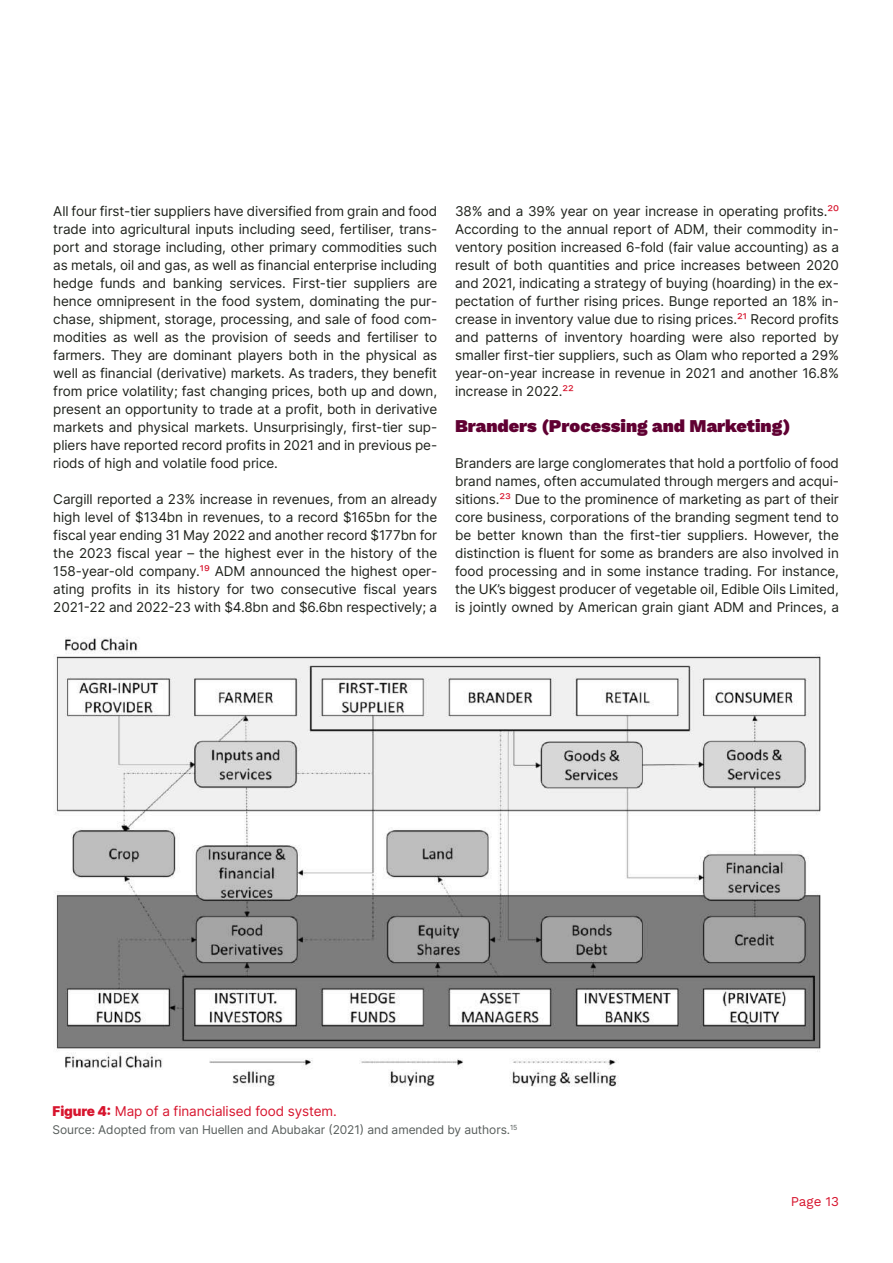
<style>
.page{position:relative;width:893px;height:1263px;background:#fff}
.page>*{position:absolute;margin:0;border:0;box-sizing:border-box;transform-origin:0 0}
.t1{font:900 18px "Work Sans";color:#600032}
.t2{font:13.5px/18px "Inter";letter-spacing:-.01em;color:#1f221c;text-align:justify}
.t3{font:13.5px "Inter";letter-spacing:-.01em;color:#d7152e}
.t4{font:13.5px "Work Sans";color:#d7152e}
.t5{font:12px "Inter";letter-spacing:-.01em;color:#575d5b}
.s1{color:#d7152e}
.s2{font-weight:900}
</style>
<div class="page">
<img style="left:54px;top:637px;width:767px;height:450px">
<p class="t2" style="left:53px;top:202px;width:385px">All four first-tier suppliers have diversified from grain and food trade into agricultural inputs including seed, fertiliser, trans&shy;port and storage including, other primary commodities such as metals, oil and gas, as well as financial enterprise including hedge funds and banking services. First-tier suppliers are hence omnipresent in the food system, dominating the pur&shy;chase, shipment, storage, processing, and sale of food com&shy;modities as well as the provision of seeds and fertiliser to farmers. They are dominant players both in the physical as well as financial (derivative) markets. As traders, they benefit from price volatility; fast changing prices, both up and down, present an opportunity to trade at a profit, both in derivative markets and physical markets. Unsurprisingly, first-tier sup&shy;pliers have reported record profits in 2021 and in previous pe&shy;riods of high and volatile food price.</p>
<p class="t2" style="left:53px;top:490px;width:385px">Cargill reported a 23% increase in revenues, from an already high level of $134bn in revenues, to a record $165bn for the fiscal year ending 31 May 2022 and another record $177bn for the 2023 fiscal year – the highest ever in the history of the 158-year-old company.<span class="s1">¹⁹</span> ADM announced the highest oper&shy;ating profits in its history for two consecutive fiscal years 2021-22 and 2022-23 with $4.8bn and $6.6bn respectively; a</p>
<p class="t2" style="left:455px;top:202px;width:385px">38% and a 39% year on year increase in operating profits.<span class="s1">²⁰<br></span>According to the annual report of ADM, their commodity in&shy;ventory position increased 6-fold (fair value accounting) as a result of both quantities and price increases between 2020 and 2021, indicating a strategy of buying (hoarding) in the ex&shy;pectation of further rising prices. Bunge reported an 18% in&shy;crease in inventory value due to rising prices.<span class="s1">²¹</span> Record profits and patterns of inventory hoarding were also reported by smaller first-tier suppliers, such as Olam who reported a 29% year-on-year increase in revenue in 2021 and another 16.8% increase in 2022.<span class="s1">²²</span></p>
<h1 class="t1" style="left:455px;top:415px;width:337px">Branders (Processing and Marketing)</h1>
<p class="t2" style="left:455px;top:454px;width:385px">Branders are large conglomerates that hold a portfolio of food brand names, often accumulated through mergers and acqui&shy;sitions.<span class="s1">²³</span> Due to the prominence of marketing as part of their core business, corporations of the branding segment tend to be better known than the first-tier suppliers. However, the distinction is fluent for some as branders are also involved in food processing and in some instance trading. For instance, the UK’s biggest producer of vegetable oil, Edible Oils Limited, is jointly owned by American grain giant ADM and Princes, a</p>
<p class="t3" style="left:53px;top:1103px;width:286px"><span class="s2">Figure 4:</span> Map of a financialised food system.</p>
<p class="t5" style="left:53px;top:1122px;width:466px">Source: Adopted from van Huellen and Abubakar (2021) and amended by authors.<sup>15</sup></p>
<p class="t4" style="left:791px;top:1193px;width:50px">Page 13</p>
</div>
